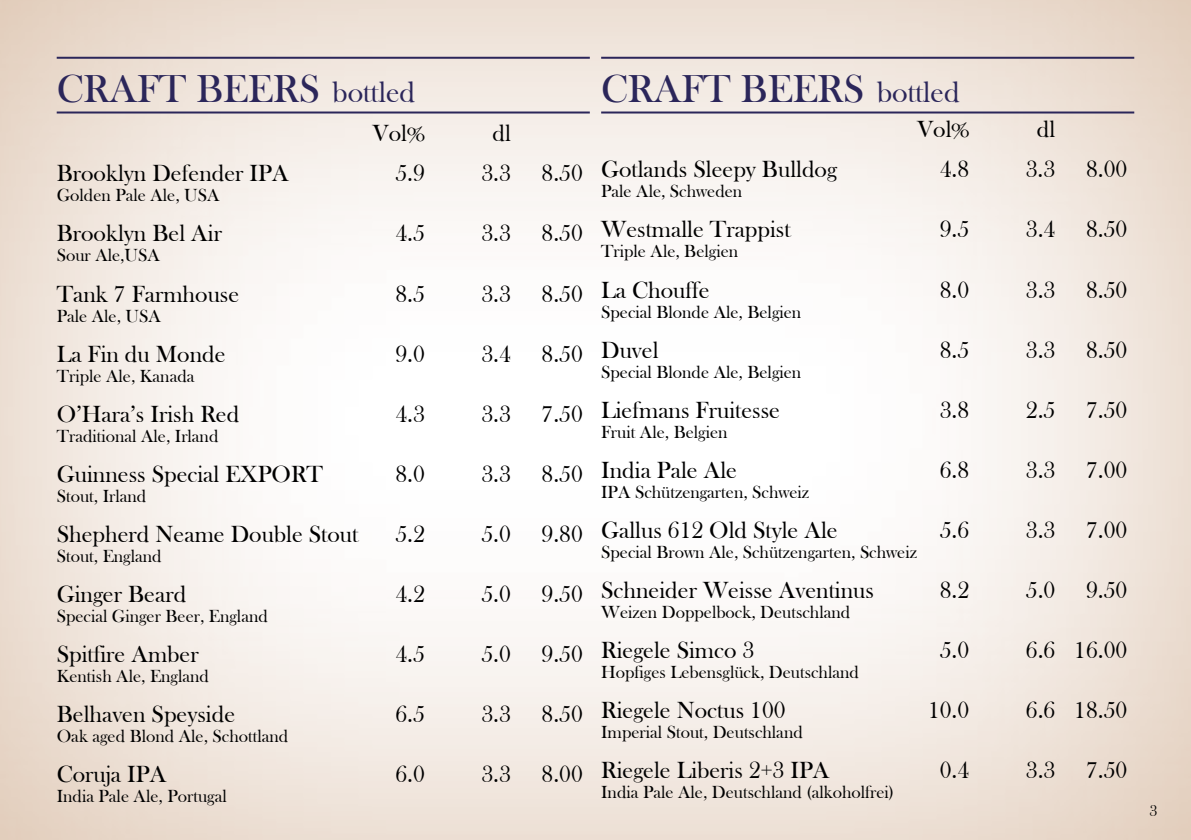
<style>
.page{position:relative;width:1191px;height:840px;background:#fff}
.page>*{position:absolute;margin:0;border:0;box-sizing:border-box;transform-origin:0 0}
.t1{font:40px "Bask Old Face";color:#2b265a}
.t2{font:24px "Bask Old Face";color:#000}
.t3{font:18px "Bask Old Face";color:#000}
.t4{font:16px "Bask Old Face";color:#000}
.s1{font-size:30px}
</style>
<div class="page">
<div style="left:0;top:0;width:1191px;height:839px;background:#934500;opacity:.38"></div>
<hr style="left:57px;top:57px;width:533px;height:2px;background:#2b265a">
<hr style="left:57px;top:111px;width:533px;height:2px;background:#2b265a">
<hr style="left:601px;top:57px;width:533px;height:2px;background:#2b265a">
<hr style="left:601px;top:111px;width:533px;height:2px;background:#2b265a">
<h1 class="t1" style="left:57px;top:67px;width:360px">CRAFT BEERS <span class="s1">bottled</span></h1>
<h1 class="t1" style="left:601px;top:67px;width:360px">CRAFT BEERS <span class="s1">bottled</span></h1>
<p class="t2" style="left:372px;top:120px;width:54px">Vol%</p>
<p class="t2" style="left:492px;top:120px;width:20px">dl</p>
<p class="t2" style="left:57px;top:160px;width:234px">Brooklyn Defender IPA</p>
<p class="t2" style="left:395px;top:160px;width:31px">5.9</p>
<p class="t2" style="left:481px;top:160px;width:31px">3.3</p>
<p class="t2" style="left:541px;top:160px;width:43px">8.50</p>
<p class="t3" style="left:57px;top:185px;width:164px">Golden Pale Ale, USA</p>
<p class="t2" style="left:57px;top:220px;width:167px">Brooklyn Bel Air</p>
<p class="t2" style="left:395px;top:220px;width:31px">4.5</p>
<p class="t2" style="left:481px;top:220px;width:31px">3.3</p>
<p class="t2" style="left:541px;top:220px;width:43px">8.50</p>
<p class="t3" style="left:57px;top:245px;width:105px">Sour Ale,USA</p>
<p class="t2" style="left:57px;top:280px;width:184px">Tank 7 Farmhouse</p>
<p class="t2" style="left:395px;top:280px;width:31px">8.5</p>
<p class="t2" style="left:481px;top:280px;width:31px">3.3</p>
<p class="t2" style="left:541px;top:280px;width:43px">8.50</p>
<p class="t3" style="left:57px;top:305px;width:106px">Pale Ale, USA</p>
<p class="t2" style="left:57px;top:340px;width:170px">La Fin du Monde</p>
<p class="t2" style="left:395px;top:340px;width:31px">9.0</p>
<p class="t2" style="left:481px;top:340px;width:31px">3.4</p>
<p class="t2" style="left:541px;top:340px;width:43px">8.50</p>
<p class="t3" style="left:57px;top:365px;width:139px">Triple Ale, Kanada</p>
<p class="t2" style="left:57px;top:400px;width:184px">O’Hara’s Irish Red</p>
<p class="t2" style="left:395px;top:400px;width:31px">4.3</p>
<p class="t2" style="left:481px;top:400px;width:31px">3.3</p>
<p class="t2" style="left:541px;top:400px;width:43px">7.50</p>
<p class="t3" style="left:57px;top:425px;width:163px">Traditional Ale, Irland</p>
<p class="t2" style="left:57px;top:460px;width:268px">Guinness Special EXPORT</p>
<p class="t2" style="left:395px;top:460px;width:31px">8.0</p>
<p class="t2" style="left:481px;top:460px;width:31px">3.3</p>
<p class="t2" style="left:541px;top:460px;width:43px">8.50</p>
<p class="t3" style="left:57px;top:485px;width:91px">Stout, Irland</p>
<p class="t2" style="left:57px;top:520px;width:303px">Shepherd Neame Double Stout</p>
<p class="t2" style="left:395px;top:520px;width:31px">5.2</p>
<p class="t2" style="left:481px;top:520px;width:31px">5.0</p>
<p class="t2" style="left:541px;top:520px;width:43px">9.80</p>
<p class="t3" style="left:57px;top:545px;width:106px">Stout, England</p>
<p class="t2" style="left:57px;top:580px;width:131px">Ginger Beard</p>
<p class="t2" style="left:395px;top:580px;width:31px">4.2</p>
<p class="t2" style="left:481px;top:580px;width:31px">5.0</p>
<p class="t2" style="left:541px;top:580px;width:43px">9.50</p>
<p class="t3" style="left:57px;top:605px;width:213px">Special Ginger Beer, England</p>
<p class="t2" style="left:57px;top:640px;width:144px">Spitfire Amber</p>
<p class="t2" style="left:395px;top:640px;width:31px">4.5</p>
<p class="t2" style="left:481px;top:640px;width:31px">5.0</p>
<p class="t2" style="left:541px;top:640px;width:43px">9.50</p>
<p class="t3" style="left:57px;top:665px;width:154px">Kentish Ale, England</p>
<p class="t2" style="left:57px;top:700px;width:180px">Belhaven Speyside</p>
<p class="t2" style="left:395px;top:700px;width:31px">6.5</p>
<p class="t2" style="left:481px;top:700px;width:31px">3.3</p>
<p class="t2" style="left:541px;top:700px;width:43px">8.50</p>
<p class="t3" style="left:57px;top:725px;width:233px">Oak aged Blond Ale, Schottland</p>
<p class="t2" style="left:57px;top:760px;width:111px">Coruja IPA</p>
<p class="t2" style="left:395px;top:760px;width:31px">6.0</p>
<p class="t2" style="left:481px;top:760px;width:31px">3.3</p>
<p class="t2" style="left:541px;top:760px;width:43px">8.00</p>
<p class="t3" style="left:57px;top:785px;width:171px">India Pale Ale, Portugal</p>
<p class="t2" style="left:917px;top:116px;width:54px">Vol%</p>
<p class="t2" style="left:1037px;top:116px;width:20px">dl</p>
<p class="t2" style="left:601px;top:156px;width:237px">Gotlands Sleepy Bulldog</p>
<p class="t2" style="left:939px;top:156px;width:31px">4.8</p>
<p class="t2" style="left:1025px;top:156px;width:31px">3.3</p>
<p class="t2" style="left:1086px;top:156px;width:43px">8.00</p>
<p class="t3" style="left:601px;top:181px;width:143px">Pale Ale, Schweden</p>
<p class="t2" style="left:601px;top:216px;width:191px">Westmalle Trappist</p>
<p class="t2" style="left:939px;top:216px;width:31px">9.5</p>
<p class="t2" style="left:1025px;top:216px;width:31px">3.4</p>
<p class="t2" style="left:1086px;top:216px;width:43px">8.50</p>
<p class="t3" style="left:601px;top:241px;width:138px">Triple Ale, Belgien</p>
<p class="t2" style="left:601px;top:276px;width:110px">La Chouffe</p>
<p class="t2" style="left:939px;top:276px;width:31px">8.0</p>
<p class="t2" style="left:1025px;top:276px;width:31px">3.3</p>
<p class="t2" style="left:1086px;top:276px;width:43px">8.50</p>
<p class="t3" style="left:601px;top:301px;width:202px">Special Blonde Ale, Belgien</p>
<p class="t2" style="left:601px;top:336px;width:59px">Duvel</p>
<p class="t2" style="left:939px;top:336px;width:31px">8.5</p>
<p class="t2" style="left:1025px;top:336px;width:31px">3.3</p>
<p class="t2" style="left:1086px;top:336px;width:43px">8.50</p>
<p class="t3" style="left:601px;top:361px;width:202px">Special Blonde Ale, Belgien</p>
<p class="t2" style="left:601px;top:396px;width:180px">Liefmans Fruitesse</p>
<p class="t2" style="left:939px;top:396px;width:31px">3.8</p>
<p class="t2" style="left:1025px;top:396px;width:31px">2.5</p>
<p class="t2" style="left:1086px;top:396px;width:43px">7.50</p>
<p class="t3" style="left:601px;top:421px;width:128px">Fruit Ale, Belgien</p>
<p class="t2" style="left:601px;top:456px;width:137px">India Pale Ale</p>
<p class="t2" style="left:939px;top:456px;width:31px">6.8</p>
<p class="t2" style="left:1025px;top:456px;width:31px">3.3</p>
<p class="t2" style="left:1086px;top:456px;width:43px">7.00</p>
<p class="t3" style="left:601px;top:481px;width:209px">IPA Schützengarten, Schweiz</p>
<p class="t2" style="left:601px;top:516px;width:238px">Gallus 612 Old Style Ale</p>
<p class="t2" style="left:939px;top:516px;width:31px">5.6</p>
<p class="t2" style="left:1025px;top:516px;width:31px">3.3</p>
<p class="t2" style="left:1086px;top:516px;width:43px">7.00</p>
<p class="t3" style="left:601px;top:541px;width:317px">Special Brown Ale, Schützengarten, Schweiz</p>
<p class="t2" style="left:601px;top:576px;width:274px">Schneider Weisse Aventinus</p>
<p class="t2" style="left:939px;top:576px;width:31px">8.2</p>
<p class="t2" style="left:1025px;top:576px;width:31px">5.0</p>
<p class="t2" style="left:1086px;top:576px;width:43px">9.50</p>
<p class="t3" style="left:601px;top:601px;width:251px">Weizen Doppelbock, Deutschland</p>
<p class="t2" style="left:601px;top:636px;width:155px">Riegele Simco 3</p>
<p class="t2" style="left:939px;top:636px;width:31px">5.0</p>
<p class="t2" style="left:1025px;top:636px;width:103px">6.6 16.00</p>
<p class="t3" style="left:601px;top:661px;width:259px">Hopfiges Lebensglück, Deutschland</p>
<p class="t2" style="left:601px;top:696px;width:186px">Riegele Noctus 100</p>
<p class="t2" style="left:928px;top:696px;width:43px">10.0</p>
<p class="t2" style="left:1025px;top:696px;width:103px">6.6 18.50</p>
<p class="t3" style="left:601px;top:721px;width:203px">Imperial Stout, Deutschland</p>
<p class="t2" style="left:601px;top:756px;width:230px">Riegele Liberis 2+3 IPA</p>
<p class="t2" style="left:939px;top:756px;width:31px">0.4</p>
<p class="t2" style="left:1025px;top:756px;width:31px">3.3</p>
<p class="t2" style="left:1086px;top:756px;width:43px">7.50</p>
<p class="t3" style="left:601px;top:781px;width:294px">India Pale Ale, Deutschland (alkoholfrei)</p>
<p class="t4" style="left:1149px;top:801px;width:9px">3</p>
</div>
